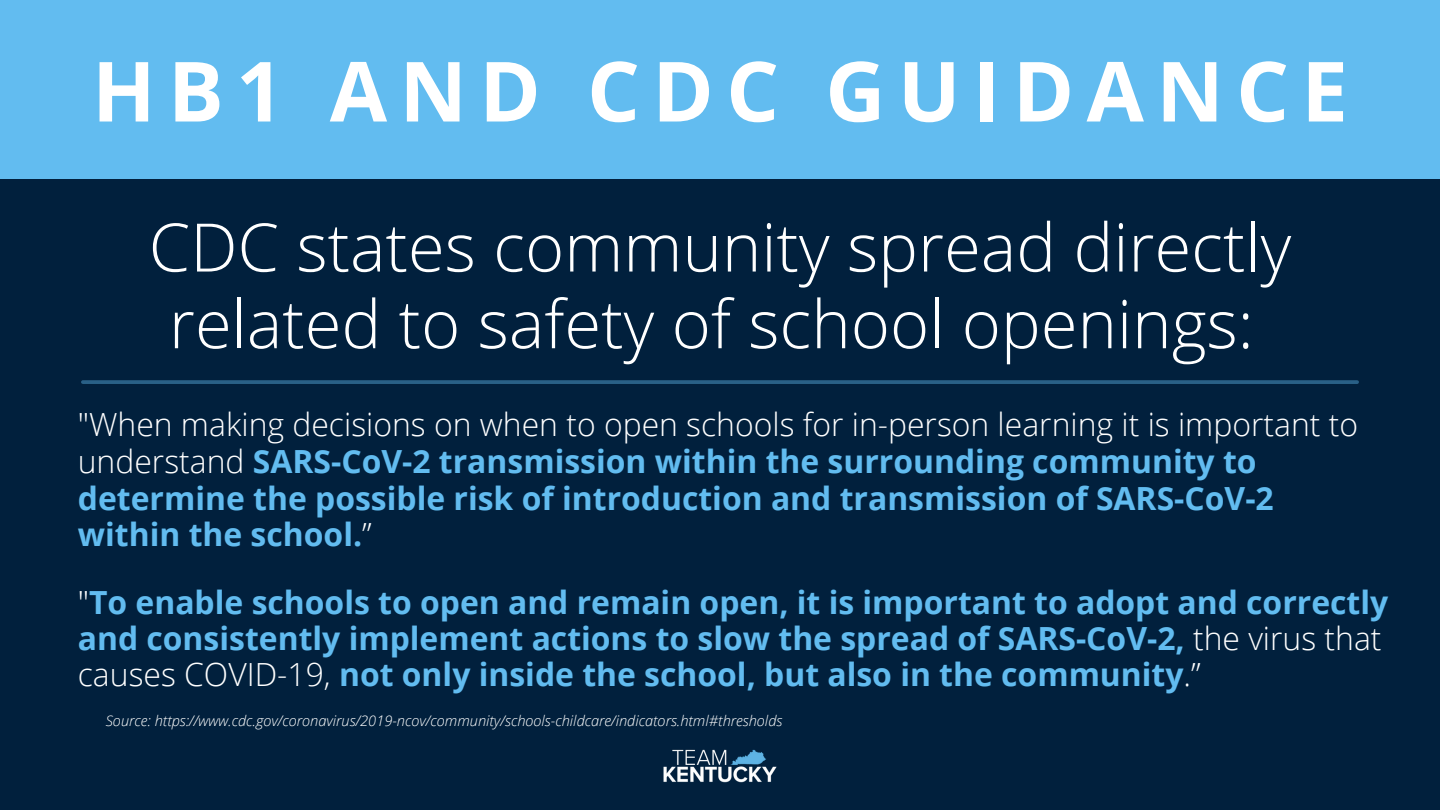
<style>
.page{position:relative;width:1440px;height:810px;background:#01203d}
.page>*{position:absolute;margin:0;border:0;box-sizing:border-box;transform-origin:0 0}
.t1{font:700 83.1px "Open Sans";letter-spacing:.15em;color:#fff}
.t2{font:300 66.9px/76.7px "Open Sans";color:#fff;text-align:center}
.t3{font:700 31.9px/36.6px "Open Sans";color:#62bcf0}
.t4{font:italic 300 14.6px "Open Sans";color:#fff}
.s1{font-weight:300;color:#fff}
</style>
<div class="page">
<div style="left:0;top:0;width:1440px;height:179px;background:#62bcf0"></div>
<img style="left:663px;top:749px;width:114px;height:33px">
<svg style="left:83px;top:380px;width:1274px;height:4px;background:#265c82"></svg>
<p class="t1" style="left:92px;top:33px;width:1257px">HB1 AND CDC GUIDANCE</p>
<p class="t2" style="left:149px;top:207px;width:1144px">CDC states community spread directly related to safety of school openings:</p>
<p class="t3" style="left:78px;top:406px;width:1282px"><span class="s1">"When making decisions on when to open schools for in-person learning it is important to understand</span> SARS-CoV-2 transmission within the surrounding community to determine the possible risk of introduction and transmission of SARS-CoV-2 within the school.<span class="s1">”</span></p>
<p class="t3" style="left:78px;top:584px;width:1312px;line-height:36px"><span class="s1">"</span>To enable schools to open and remain open, it is important to adopt and correctly and consistently implement actions to slow the spread of SARS-CoV-2, <span class="s1">the virus that causes COVID-19,</span> not only inside the school, but also in the community<span class="s1">.”</span></p>
<p class="t4" style="left:106px;top:710px;width:678px">Source: https://www.cdc.gov/coronavirus/2019-ncov/community/schools-childcare/indicators.html#thresholds</p>
</div>
